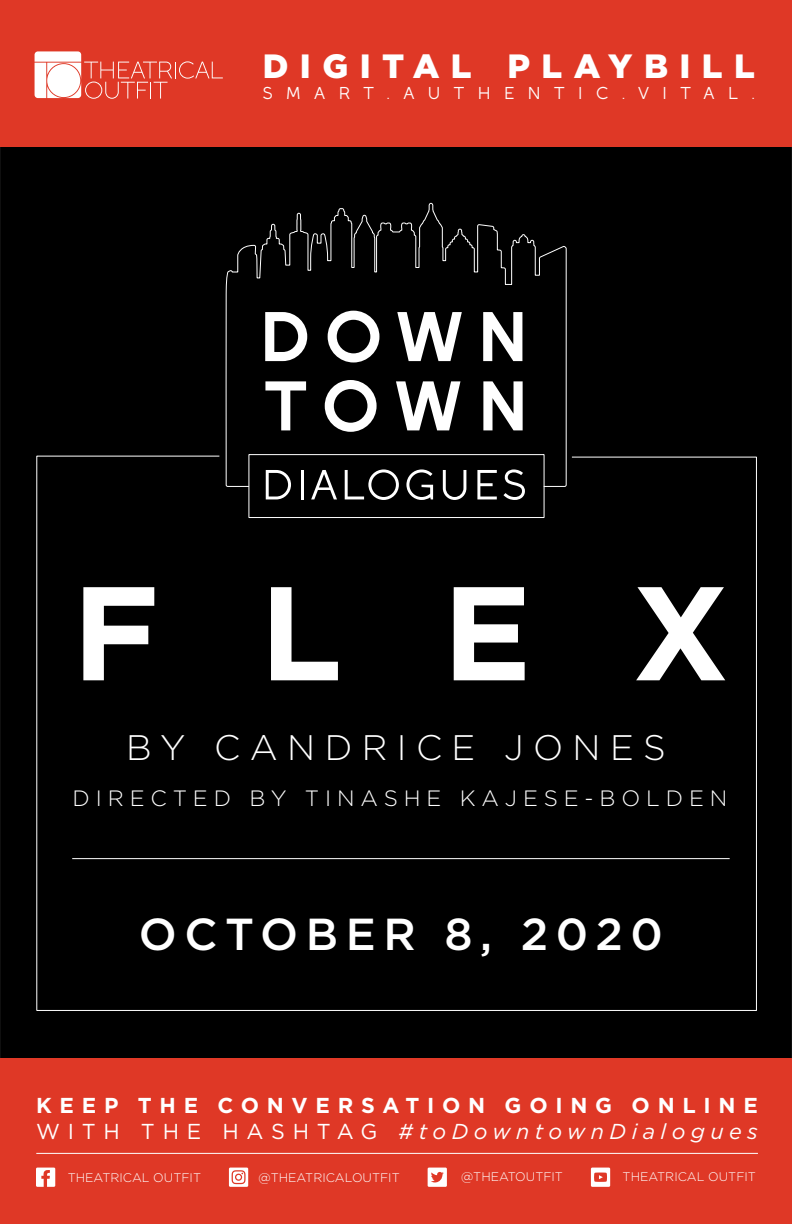
<style>
.page{position:relative;width:792px;height:1224px;background:#fff}
.page>*{position:absolute;margin:0;border:0;box-sizing:border-box;transform-origin:0 0}
.t1{font:700 133px "Gotham";color:#fff}
.t2{font:500 44.8px "Gotham";letter-spacing:.17em;color:#fff}
.t3{font:300 35.4px "Gotham";letter-spacing:.265em;color:#fff}
.t4{font:900 33.6px "Gotham";letter-spacing:.34em;color:#fff}
.t5{font:300 22.2px "Gotham";letter-spacing:.265em;color:#fff}
.t6{font:700 21.6px/26px "Gotham";letter-spacing:.36em;color:#fff}
.t7{font:17.2px "Full Sans LC 50";letter-spacing:.785em;color:#fff}
.t8{font:300 12.4px "Gotham";color:#fff}
.s1{font-weight:400}
.s2{font-weight:400;font-style:italic}
</style>
<div class="page">
<div style="left:0;top:147px;width:792px;height:911px;background:#000"></div>
<div style="left:0;top:1058px;width:792px;height:166px;background:#df3826"></div>
<div style="left:0;top:0;width:792px;height:147px;background:#df3826"></div>
<svg style="left:35px;top:51px;width:188px;height:48px"></svg>
<hr style="left:36px;top:1153px;width:722px;height:1px;background:#fff">
<div style="left:36px;top:455px;width:721px;height:556px;background:#000"></div>
<div style="left:248px;top:454px;width:297px;height:64px;border:1px solid #fff"></div>
<svg style="left:266px;top:487px;width:25px;height:12px"></svg>
<hr style="left:301px;top:470px;width:3px;height:29px;background:#fff">
<svg style="left:311px;top:487px;width:26px;height:12px"></svg>
<svg style="left:345px;top:487px;width:54px;height:13px"></svg>
<svg style="left:406px;top:487px;width:27px;height:13px"></svg>
<svg style="left:443px;top:487px;width:23px;height:13px"></svg>
<svg style="left:477px;top:487px;width:20px;height:12px"></svg>
<svg style="left:503px;top:487px;width:22px;height:13px"></svg>
<svg style="left:225px;top:202px;width:342px;height:285px;background:#242424"></svg>
<svg style="left:36px;top:1168px;width:19px;height:19px"></svg>
<svg style="left:229px;top:1168px;width:19px;height:19px"></svg>
<svg style="left:428px;top:1168px;width:19px;height:19px"></svg>
<svg style="left:591px;top:1168px;width:19px;height:19px"></svg>
<h3 class="t4" style="left:263px;top:43px;width:494px">DIGITAL PLAYBILL</h3>
<p class="t7" style="left:263px;top:83px;width:494px">SMART.AUTHENTIC.VITAL.</p>
<h1 class="t1" style="left:72px;top:545px;width:659px">FLEX</h1>
<h3 class="t3" style="left:126px;top:725px;width:541px">BY CANDRICE JONES</h3>
<p class="t5" style="left:73px;top:784px;width:656px">DIRECTED BY TINASHE KAJESE-BOLDEN</p>
<h2 class="t2" style="left:139px;top:905px;width:526px">OCTOBER 8, 2020</h2>
<p class="t6" style="left:36px;top:1092px;width:723px">KEEP THE CONVERSATION GOING ONLINE<br><span class="s1">WITH THE HASHTAG</span> <span class="s2">#toDowntownDialogues</span></p>
<p class="t8" style="left:68px;top:1170px;width:135px">THEATRICAL OUTFIT</p>
<p class="t8" style="left:258px;top:1170px;width:143px">@THEATRICALOUTFIT</p>
<p class="t8" style="left:461px;top:1169px;width:103px">@THEATOUTFIT</p>
<p class="t8" style="left:623px;top:1169px;width:135px">THEATRICAL OUTFIT</p>
</div>
